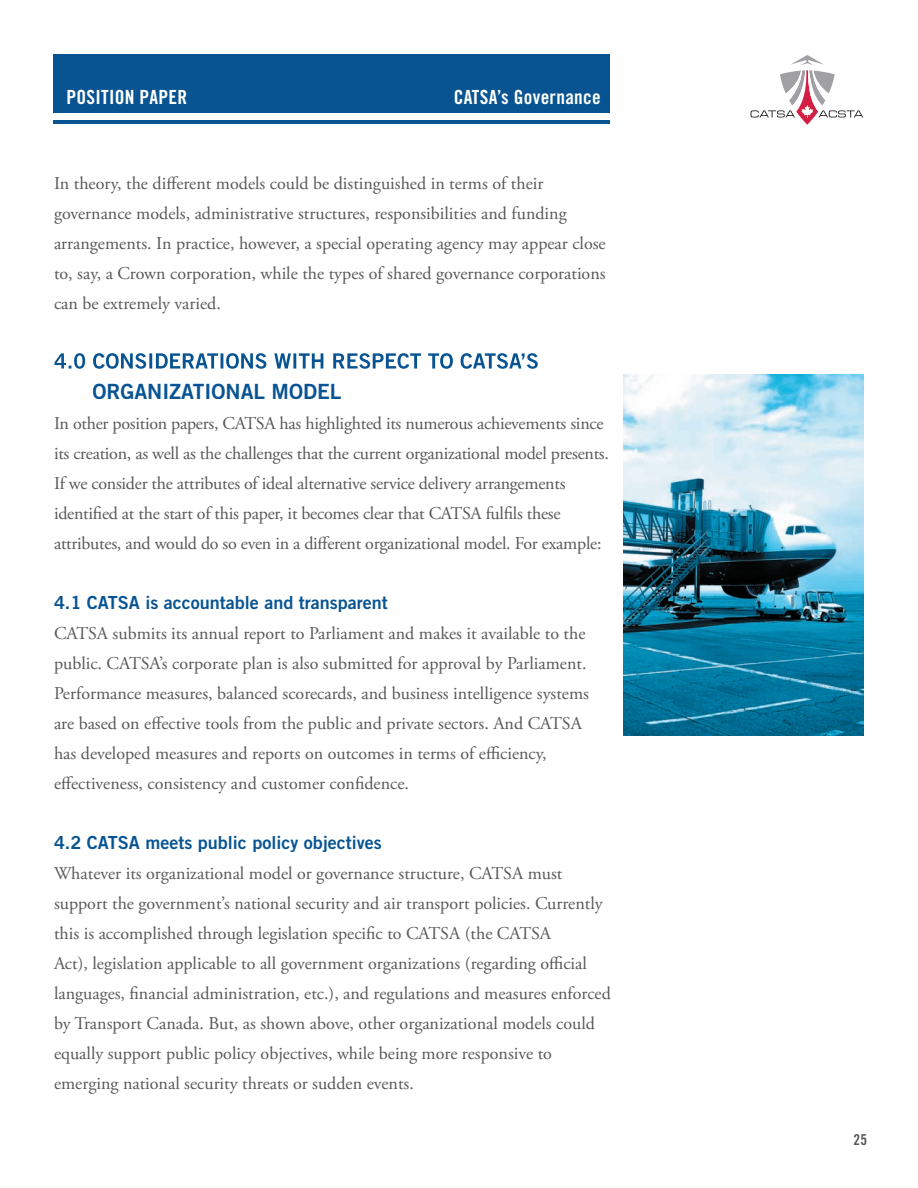
<style>
.page{position:relative;width:918px;height:1188px;background:#fff}
.page>*{position:absolute;margin:0;border:0;box-sizing:border-box;transform-origin:0 0}
.t1{font:21px "Trade Gothic Bold Two";color:#085492}
.t2{font:19.5px "Trade Gothic Bold Cond Twenty";letter-spacing:.015em;color:#fff}
.t3{font:18px/30px "Adobe Garamond Pro";color:#57585a}
.t4{font:18px "Trade Gothic Bold Two";color:#085492}
.t5{font:15px "Trade Gothic Bold Cond Twenty";color:#57585a}
</style>
<div class="page">
<div style="left:54px;top:54px;width:556px;height:58px;background:#085492"></div>
<hr style="left:54px;top:120px;width:556px;height:4px;background:#085492">
<svg style="left:751px;top:55px;width:112px;height:70px"></svg>
<svg style="left:55px;top:353px;width:483px;height:16px"></svg>
<img style="left:623px;top:375px;width:241px;height:361px">
<p class="t2" style="left:67px;top:86px;width:122px">POSITION PAPER</p>
<p class="t2" style="left:454px;top:85px;width:149px">CATSA’s Governance</p>
<p class="t3" style="left:54px;top:168px;width:553px">In theory, the different models could be distinguished in terms of their governance models, administrative structures, responsibilities and funding arrangements. In practice, however, a special operating agency may appear close to, say, a Crown corporation, while the types of shared governance corporations can be extremely varied.</p>
<p class="t1" style="left:92px;top:378px;width:251px">ORGANIZATIONAL MODEL</p>
<p class="t3" style="left:54px;top:408px;width:557px">In other position papers, CATSA has highlighted its numerous achievements since its creation, as well as the challenges that the current organizational model presents.<br>If we consider the attributes of ideal alternative service delivery arrangements identified at the start of this paper, it becomes clear that CATSA fulfils these attributes, and would do so even in a different organizational model. For example:</p>
<p class="t4" style="left:54px;top:591px;width:335px">4.1 CATSA is accountable and transparent</p>
<p class="t3" style="left:54px;top:618px;width:537px">CATSA submits its annual report to Parliament and makes it available to the public. CATSA’s corporate plan is also submitted for approval by Parliament.<br>Performance measures, balanced scorecards, and business intelligence systems are based on effective tools from the public and private sectors. And CATSA has developed measures and reports on outcomes in terms of efficiency, effectiveness, consistency and customer confidence.</p>
<p class="t4" style="left:54px;top:831px;width:329px">4.2 CATSA meets public policy objectives</p>
<p class="t3" style="left:54px;top:858px;width:558px">Whatever its organizational model or governance structure, CATSA must support the government’s national security and air transport policies. Currently this is accomplished through legislation specific to CATSA (the CATSA<br>Act), legislation applicable to all government organizations (regarding official languages, financial administration, etc.), and regulations and measures enforced by Transport Canada. But, as shown above, other organizational models could equally support public policy objectives, while being more responsive to emerging national security threats or sudden events.</p>
<p class="t5" style="left:853px;top:1131px;width:15px">25</p>
</div>
